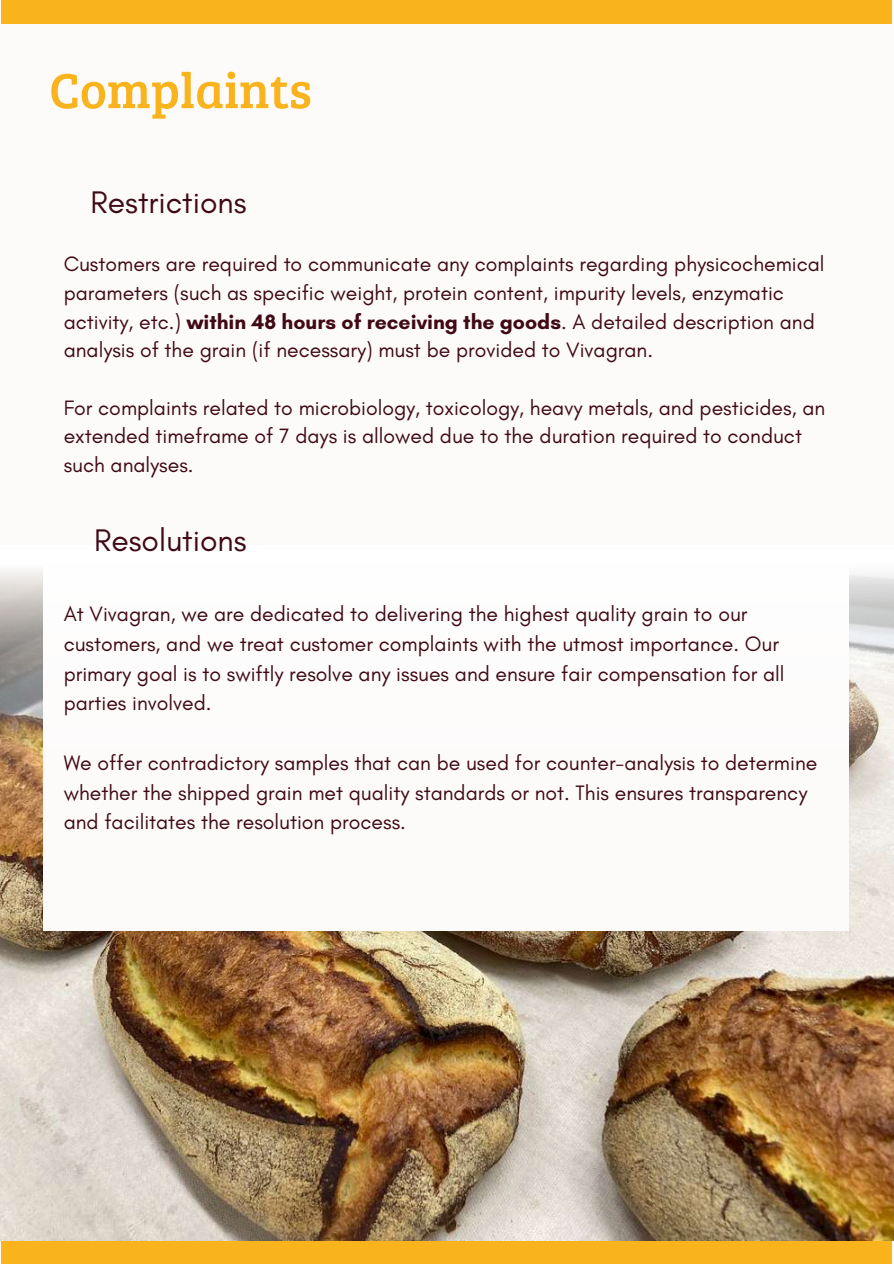
<style>
.page{position:relative;width:894px;height:1264px;background:#fff}
.page>*{position:absolute;margin:0;border:0;box-sizing:border-box;transform-origin:0 0}
.t1{font:50.85px "Bree Serif";color:#f9b31d}
.t2{font:31.8px "Glacial Indifference";color:#400a15}
.t3{font:21.15px/28.7px "Glacial Indifference";color:#400a15}
.s1{font-weight:700}
</style>
<div class="page">
<div style="left:0;top:0;width:893px;height:1263px;background:#fdfbfa"></div>
<div style="left:1px;top:0;width:890px;height:23px;background:#f9b31d"></div>
<div style="left:1px;top:1239px;width:890px;height:24px;background:#f9b31d"></div>
<img style="left:0;top:980px;width:893px;height:260px">
<img style="left:0;top:573px;width:893px;height:407px">
<h1 class="t1" style="left:49px;top:53px;width:264px">Complaints</h1>
<h2 class="t2" style="left:90px;top:183px;width:157px">Restrictions</h2>
<p class="t3" style="left:64px;top:249px;width:762px">Customers are required to communicate any complaints regarding physicochemical parameters (such as specific weight, protein content, impurity levels, enzymatic activity, etc.) <span class="s1">within 48 hours of receiving the goods</span>. A detailed description and analysis of the grain (if necessary) must be provided to Vivagran.</p>
<p class="t3" style="left:64px;top:393px;width:762px">For complaints related to microbiology, toxicology, heavy metals, and pesticides, an extended timeframe of 7 days is allowed due to the duration required to conduct such analyses.</p>
<h2 class="t2" style="left:94px;top:521px;width:154px">Resolutions</h2>
<p class="t3" style="left:64px;top:599px;width:722px;line-height:29.7px">At Vivagran, we are dedicated to delivering the highest quality grain to our customers, and we treat customer complaints with the utmost importance. Our primary goal is to swiftly resolve any issues and ensure fair compensation for all parties involved.</p>
<p class="t3" style="left:64px;top:747px;width:755px;line-height:29.7px">We offer contradictory samples that can be used for counter-analysis to determine whether the shipped grain met quality standards or not. This ensures transparency and facilitates the resolution process.</p>
</div>
